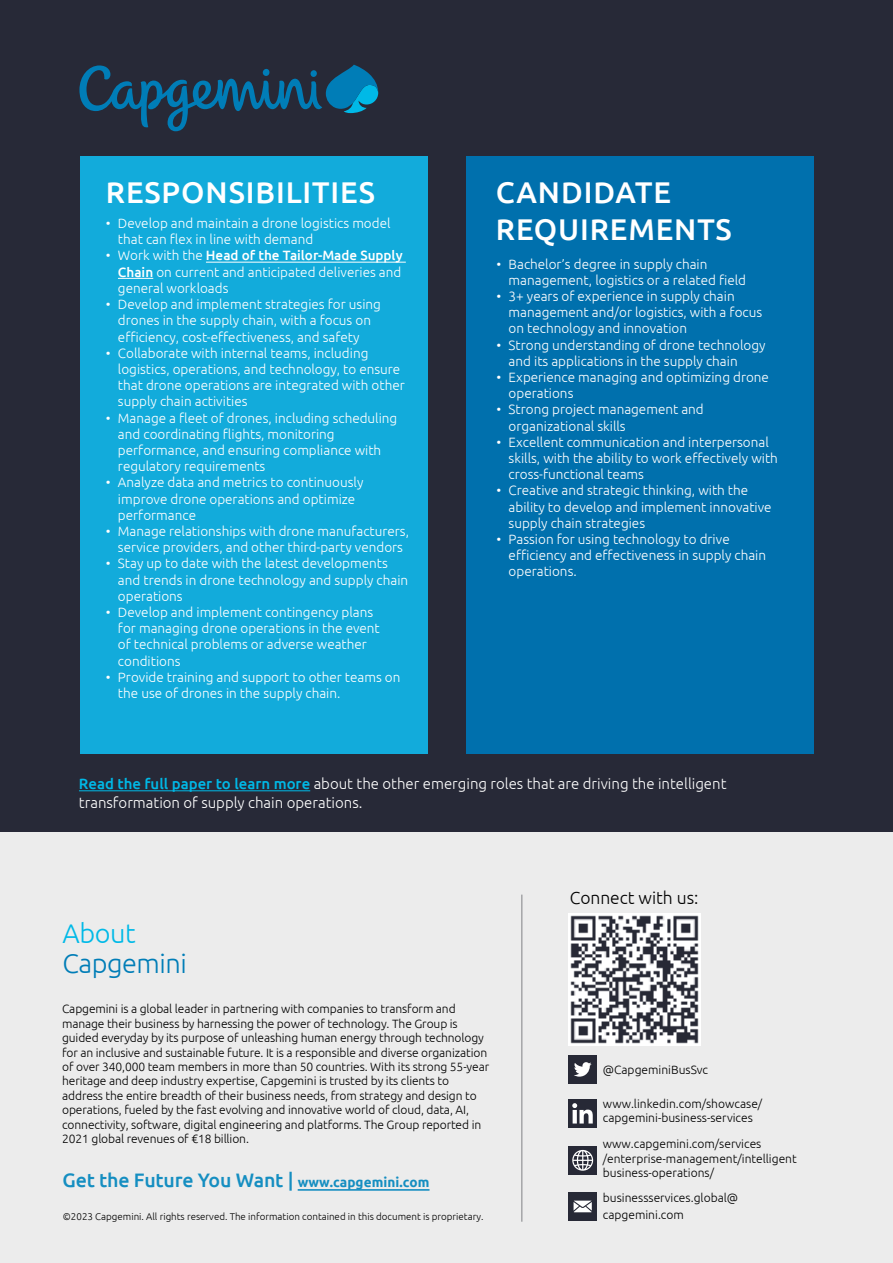
<style>
.page{position:relative;width:893px;height:1263px;background:#272937}
.page>*{position:absolute;margin:0;border:0;box-sizing:border-box;transform-origin:0 0}
.t1{font:500 30px/36.6px "Ubuntu";letter-spacing:.03em;color:#fff}
.t2{font:300 27px "Ubuntu";letter-spacing:-.02em;color:#007db7}
.t3{font:300 27px "Ubuntu";letter-spacing:-.015em;color:#00b9e7}
.t4{font:500 19.5px "Ubuntu";letter-spacing:-.01em;color:#158ec1}
.t5{font:300 17.4px "Ubuntu";color:#000}
.t6{font:300 15px/19.5px "Ubuntu";color:#fff}
.t7{font:300 13.5px/16.2px "Ubuntu";color:#fff}
.t8{font:300 12px/14.4px "Ubuntu";letter-spacing:-.01em;color:#000}
.t9{font:300 9.75px "Ubuntu";color:#000}
.s1{font-weight:500}
.s2{font-weight:500;color:#00b9e7}
.s3{font-weight:700;font-size:13.5px}
</style>
<div class="page">
<div style="left:80px;top:156px;width:348px;height:597px;background:#12abdb"></div>
<div style="left:466px;top:156px;width:347px;height:597px;background:#0070ad"></div>
<hr style="left:206px;top:262px;width:200px;height:1px;background:#fff">
<hr style="left:118px;top:278px;width:35px;height:1px;background:#fff">
<svg style="left:79px;top:65px;width:299px;height:66px"></svg>
<div style="left:0;top:833px;width:893px;height:430px;background:#ececec"></div>
<div style="left:568px;top:1099px;width:29px;height:29px;background:#272936"></div>
<hr style="left:521px;top:895px;width:1px;height:327px;background:#808285">
<img style="left:568px;top:913px;width:132px;height:132px">
<hr style="left:79px;top:790px;width:231px;height:1px;background:#00b9e7">
<svg style="left:568px;top:1055px;width:29px;height:29px"></svg>
<svg style="left:572px;top:1103px;width:21px;height:21px"></svg>
<svg style="left:568px;top:1146px;width:29px;height:29px"></svg>
<svg style="left:568px;top:1192px;width:29px;height:29px"></svg>
<svg style="left:297px;top:1189px;width:133px;height:2px"></svg>
<h1 class="t1" style="left:106px;top:173px;width:270px">RESPONSIBILITIES</h1>
<h1 class="t1" style="left:496px;top:173px;width:237px">CANDIDATE<br>REQUIREMENTS</h1>
<p class="t7" style="left:118px;top:215px;width:274px;text-indent:-12px">• Develop and maintain a drone logistics model that can flex in line with demand</p>
<p class="t7" style="left:118px;top:247px;width:286px;text-align:justify;text-indent:-12px">• Work with the <span class="s1">Head of the Tailor-Made Supply Chain</span> on current and anticipated deliveries and general workloads</p>
<p class="t7" style="left:118px;top:296px;width:264px;text-indent:-12px">• Develop and implement strategies for using drones in the supply chain, with a focus on efficiency, cost-effectiveness, and safety</p>
<p class="t7" style="left:118px;top:344px;width:288px;text-indent:-12px">• Collaborate with internal teams, including logistics, operations, and technology, to ensure that drone operations are integrated with other supply chain activities</p>
<p class="t7" style="left:118px;top:409px;width:281px;text-indent:-12px">• Manage a fleet of drones, including scheduling and coordinating flights, monitoring performance, and ensuring compliance with regulatory requirements</p>
<p class="t7" style="left:118px;top:474px;width:247px;text-indent:-12px">• Analyze data and metrics to continuously improve drone operations and optimize performance</p>
<p class="t7" style="left:106px;top:523px;width:305px;text-align:center">• Manage relationships with drone manufacturers, service providers, and other third-party vendors</p>
<p class="t7" style="left:118px;top:555px;width:292px;text-indent:-12px">• Stay up to date with the latest developments and trends in drone technology and supply chain operations</p>
<p class="t7" style="left:118px;top:604px;width:263px;text-indent:-12px">• Develop and implement contingency plans for managing drone operations in the event of technical problems or adverse weather conditions</p>
<p class="t7" style="left:118px;top:668px;width:284px;text-indent:-12px">• Provide training and support to other teams on the use of drones in the supply chain.</p>
<p class="t7" style="left:509px;top:255px;width:239px;text-indent:-12px">• Bachelor’s degree in supply chain management, logistics or a related field</p>
<p class="t7" style="left:509px;top:288px;width:255px;text-indent:-12px">• 3+ years of experience in supply chain management and/or logistics, with a focus on technology and innovation</p>
<p class="t7" style="left:509px;top:336px;width:258px;text-indent:-12px">• Strong understanding of drone technology and its applications in the supply chain</p>
<p class="t7" style="left:509px;top:369px;width:262px;text-indent:-12px">• Experience managing and optimizing drone operations</p>
<p class="t7" style="left:509px;top:401px;width:197px;text-indent:-12px">• Strong project management and organizational skills</p>
<p class="t7" style="left:509px;top:433px;width:271px;text-indent:-12px">• Excellent communication and interpersonal skills, with the ability to work effectively with cross-functional teams</p>
<p class="t7" style="left:509px;top:482px;width:265px;text-indent:-12px">• Creative and strategic thinking, with the ability to develop and implement innovative supply chain strategies</p>
<p class="t7" style="left:509px;top:531px;width:259px;text-indent:-12px">• Passion for using technology to drive efficiency and effectiveness in supply chain operations.</p>
<p class="t6" style="left:79px;top:773px;width:649px"><span class="s2">Read the full paper to learn more</span> about the other emerging roles that are driving the intelligent transformation of supply chain operations.</p>
<h2 class="t3" style="left:63px;top:917px;width:74px">About</h2>
<h2 class="t2" style="left:63px;top:947px;width:126px">Capgemini</h2>
<p class="t8" style="left:62px;top:1001px;width:429px">Capgemini is a global leader in partnering with companies to transform and manage their business by harnessing the power of technology. The Group is guided everyday by its purpose of unleashing human energy through technology for an inclusive and sustainable future. It is a responsible and diverse organization of over 340,000 team members in more than 50 countries. With its strong 55-year heritage and deep industry expertise, Capgemini is trusted by its clients to address the entire breadth of their business needs, from strategy and design to operations, fueled by the fast evolving and innovative world of cloud, data, AI, connectivity, software, digital engineering and platforms. The Group reported in 2021 global revenues of €18 billion.</p>
<h3 class="t4" style="left:63px;top:1168px;width:368px">Get the Future You Want | <span class="s3">www.capgemini.com</span></h3>
<p class="t9" style="left:63px;top:1210px;width:422px">©2023 Capgemini. All rights reserved. The information contained in this document is proprietary.</p>
<p class="t5" style="left:570px;top:887px;width:130px">Connect with us:</p>
<p class="t8" style="left:603px;top:1062px;width:107px">@CapgeminiBusSvc</p>
<p class="t8" style="left:603px;top:1097px;width:161px;line-height:13.5px">www.linkedin.com/showcase/ capgemini-business-services</p>
<p class="t8" style="left:603px;top:1136px;width:195px">www.capgemini.com/services /enterprise-management/intelligent business-operations/</p>
<p class="t8" style="left:603px;top:1190px;width:137px;line-height:16.2px">businessservices.global@ capgemini.com</p>
</div>
